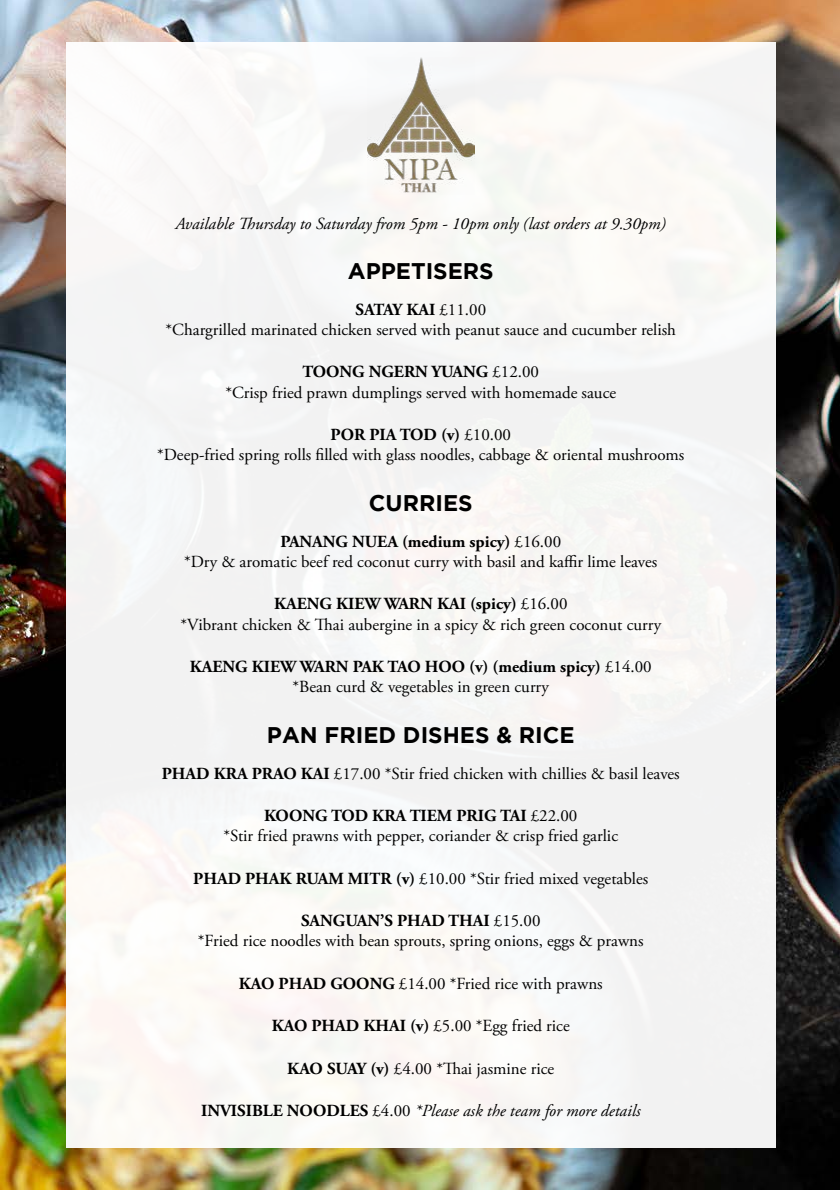
<style>
.page{position:relative;width:840px;height:1191px;background:#fff}
.page>*{position:absolute;margin:0;border:0;box-sizing:border-box;transform-origin:0 0}
.t1{font:700 22.6px "Gotham";color:#000}
.t2{font:17px/20.4px "Adobe Garamond Pro";color:#000;text-align:center}
.t3{font:italic 17px "Adobe Garamond Pro";color:#000}
.t4{font:700 17px/20.4px "Adobe Garamond Pro";color:#000;text-align:center}
.s1{font-weight:700}
.s2{font-weight:400}
.s3{font-weight:700;font-style:normal}
.s4{font-style:normal}
</style>
<div class="page">
<img style="left:0;top:0;width:839px;height:1189px">
<div style="left:66px;top:42px;width:709px;height:1105px;background:#f6f6f4"></div>
<img style="left:367px;top:58px;width:107px;height:135px">
<p class="t3" style="left:175px;top:213px;width:491px">Available Thursday to Saturday from 5pm - 10pm only (last orders at 9.30pm)</p>
<h1 class="t1" style="left:347px;top:258px;width:147px">APPETISERS</h1>
<p class="t2" style="left:165px;top:299px;width:511px"><span class="s1">SATAY KAI</span> £11.00<br>*Chargrilled marinated chicken served with peanut sauce and cucumber relish</p>
<p class="t2" style="left:225px;top:362px;width:392px"><span class="s1">TOONG NGERN YUANG</span> £12.00<br>*Crisp fried prawn dumplings served with homemade sauce</p>
<p class="t2" style="left:157px;top:425px;width:528px"><span class="s1">POR PIA TOD (v)</span> £10.00<br>*Deep-fried spring rolls filled with glass noodles, cabbage &amp; oriental mushrooms</p>
<h1 class="t1" style="left:369px;top:490px;width:105px">CURRIES</h1>
<p class="t2" style="left:184px;top:531px;width:474px"><span class="s1">PANANG NUEA (medium spicy)</span> £16.00<br>*Dry &amp; aromatic beef red coconut curry with basil and kaffir lime leaves</p>
<p class="t2" style="left:180px;top:594px;width:482px"><span class="s1">KAENG KIEW WARN KAI (spicy)</span> £16.00<br>*Vibrant chicken &amp; Thai aubergine in a spicy &amp; rich green coconut curry</p>
<p class="t4" style="left:190px;top:656px;width:463px">KAENG KIEW WARN PAK TAO HOO (v) (medium spicy) <span class="s2">£14.00 *Bean curd &amp; vegetables in green curry</span></p>
<h1 class="t1" style="left:267px;top:722px;width:309px">PAN FRIED DISHES &amp; RICE</h1>
<p class="t2" style="left:162px;top:763px;width:519px"><span class="s1">PHAD KRA PRAO KAI</span> £17.00 *Stir fried chicken with chillies &amp; basil leaves</p>
<p class="t2" style="left:223px;top:806px;width:396px"><span class="s1">KOONG TOD KRA TIEM PRIG TAI</span> £22.00<br>*Stir fried prawns with pepper, coriander &amp; crisp fried garlic</p>
<p class="t2" style="left:193px;top:868px;width:456px"><span class="s1">PHAD PHAK RUAM MITR (v)</span> £10.00 *Stir fried mixed vegetables</p>
<p class="t2" style="left:198px;top:911px;width:447px"><span class="s1">SANGUAN’S PHAD THAI</span> £15.00<br>*Fried rice noodles with bean sprouts, spring onions, eggs &amp; prawns</p>
<p class="t2" style="left:239px;top:973px;width:365px"><span class="s1">KAO PHAD GOONG</span> £14.00 *Fried rice with prawns</p>
<p class="t2" style="left:271px;top:1016px;width:299px"><span class="s1">KAO PHAD KHAI (v)</span> £5.00 *Egg fried rice</p>
<p class="t2" style="left:287px;top:1058px;width:268px"><span class="s1">KAO SUAY (v)</span> £4.00 *Thai jasmine rice</p>
<p class="t3" style="left:201px;top:1100px;width:440px"><span class="s3">INVISIBLE NOODLES</span> <span class="s4">£4.00</span> *Please ask the team for more details</p>
</div>
